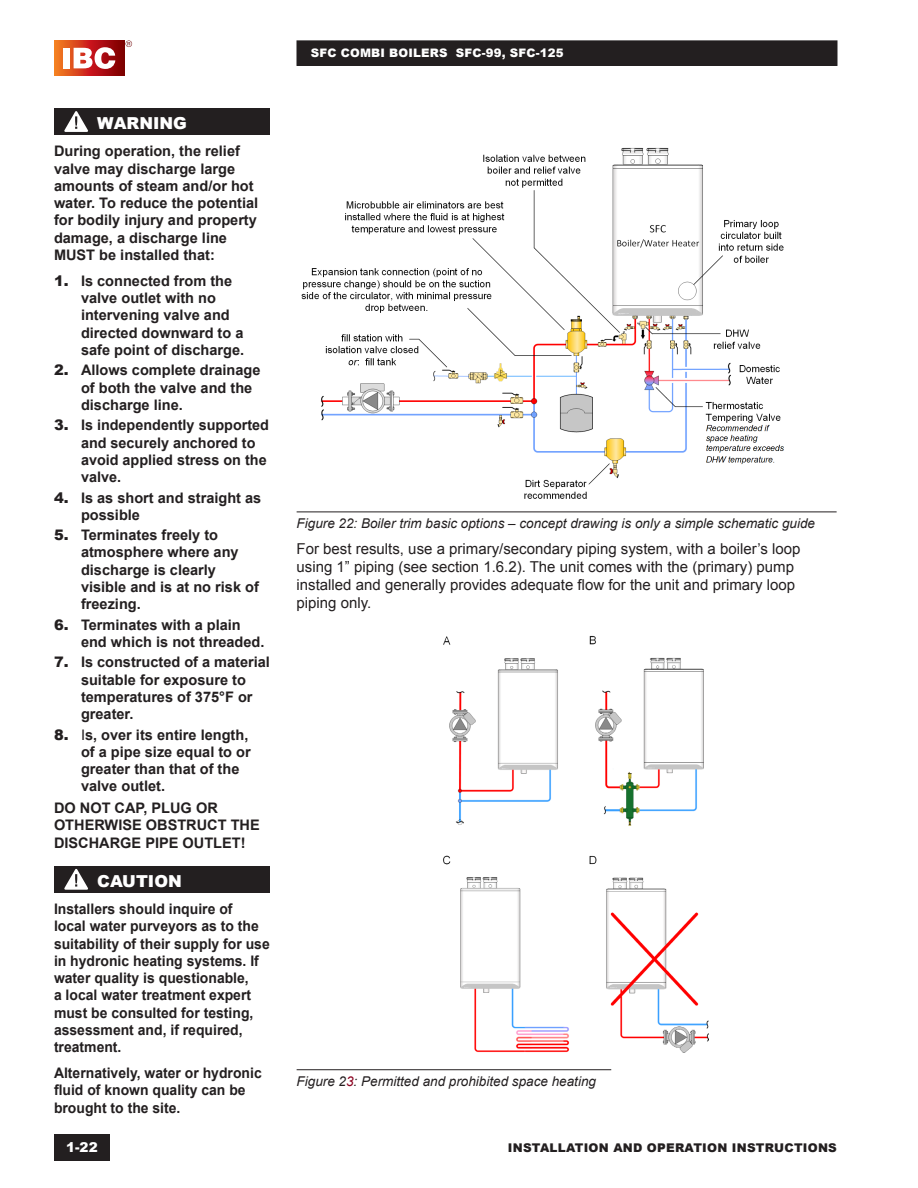
<style>
.page{position:relative;width:918px;height:1188px;background:#fff}
.page>*{position:absolute;margin:0;border:0;box-sizing:border-box;transform-origin:0 0}
.BODY_TEXT{font:900 16.5px "Arial";color:#fff}
.BODY_TEXT-2{font:15px/18px "Arial";color:#231f20}
.BODY_TEXT_NUMBER{font:700 14.55px/17.2px "Arial";color:#231f20}
.BODY_TEXT-3{font:700 14.55px/17.2px "Arial";color:#231f20;scale:.96 1}
.BODY_TEXT-4{font:700 14.55px/17.2px "Arial";color:#231f20}
.IMAGE_CAPTION{font:italic 13.5px "Arial";color:#231f20}
.t1{font:900 13.5px "Arial";color:#fff}
.t2{font:900 12px "Arial";letter-spacing:.02em;color:#231f20}
.t3{font:900 11.7px "Arial";letter-spacing:.015em;color:#fff}
.s1{font-weight:900}
.s2{font-weight:400}
.s3{color:#8a011f}
</style>
<div class="page">
<div style="left:54px;top:1134px;width:56px;height:27px;background:#231f20"></div>
<svg style="left:54px;top:41px;width:70px;height:35px"></svg>
<div style="left:63px;top:48px;width:6px;height:20px;background:#fff"></div>
<svg style="left:74px;top:47px;width:41px;height:22px"></svg>
<svg style="left:126px;top:41px;width:6px;height:6px"></svg>
<div style="left:297px;top:41px;width:540px;height:24px;background:#231f20"></div>
<div style="left:297px;top:40px;width:540px;height:26px;border:1px solid #231f20"></div>
<img style="left:301px;top:147px;width:483px;height:352px">
<hr style="left:297px;top:512px;width:540px;height:1px;background:#231f20">
<img style="left:443px;top:635px;width:266px;height:417px">
<hr style="left:297px;top:1069px;width:314px;height:1px;background:#231f20">
<div style="left:54px;top:108px;width:216px;height:27px;background:#231f20"></div>
<svg style="left:64px;top:111px;width:24px;height:21px"></svg>
<div style="left:54px;top:866px;width:216px;height:27px;background:#231f20"></div>
<svg style="left:64px;top:869px;width:24px;height:21px"></svg>
<p class="BODY_TEXT" style="left:97px;top:111px;width:91px">WARNING</p>
<p class="BODY_TEXT-4" style="left:54px;top:143px;width:206px">During operation, the relief valve may discharge large amounts of steam and/or hot water. To reduce the potential for bodily injury and property damage, a discharge line<br>MUST be installed that:</p>
<p class="BODY_TEXT_NUMBER" style="left:81px;top:273px;width:165px;text-indent:-27px"><span class="s1">1.</span> Is connected from the valve outlet with no intervening valve and directed downward to a safe point of discharge.</p>
<p class="BODY_TEXT_NUMBER" style="left:81px;top:362px;width:181px;text-indent:-27px"><span class="s1">2.</span> Allows complete drainage of both the valve and the discharge line.</p>
<p class="BODY_TEXT_NUMBER" style="left:81px;top:417px;width:190px;text-indent:-27px"><span class="s1">3.</span> Is independently supported and securely anchored to avoid applied stress on the valve.</p>
<p class="BODY_TEXT_NUMBER" style="left:81px;top:489px;width:182px;text-indent:-27px"><span class="s1">4.</span> Is as short and straight as possible</p>
<p class="BODY_TEXT_NUMBER" style="left:81px;top:527px;width:179px;text-indent:-27px"><span class="s1">5.</span> Terminates freely to atmosphere where any discharge is clearly visible and is at no risk of freezing.</p>
<p class="BODY_TEXT_NUMBER" style="left:81px;top:616px;width:185px;text-indent:-27px"><span class="s1">6.</span> Terminates with a plain end which is not threaded.</p>
<p class="BODY_TEXT_NUMBER" style="left:81px;top:654px;width:190px;text-indent:-27px"><span class="s1">7.</span> Is constructed of a material suitable for exposure to temperatures of 375°F or greater.</p>
<p class="BODY_TEXT_NUMBER" style="left:81px;top:726px;width:171px;text-indent:-27px"><span class="s1">8.</span> <span class="s2">I</span>s, over its entire length, of a pipe size equal to or greater than that of the valve outlet.</p>
<p class="BODY_TEXT-4" style="left:54px;top:800px;width:207px">DO NOT CAP, PLUG OR<br>OTHERWISE OBSTRUCT THE<br>DISCHARGE PIPE OUTLET!</p>
<p class="BODY_TEXT" style="left:97px;top:869px;width:86px">CAUTION</p>
<p class="BODY_TEXT-3" style="left:54px;top:901px;width:226px">Installers should inquire of<br>local water purveyors as to the suitability of their supply for use in hydronic heating systems. If water quality is questionable,<br>a local water treatment expert must be consulted for testing, assessment and, if required, treatment.</p>
<p class="BODY_TEXT-3" style="left:54px;top:1065px;width:218px">Alternatively, water or hydronic fluid of known quality can be brought to the site.</p>
<p class="t3" style="left:311px;top:45px;width:254px">SFC COMBI BOILERS SFC-99, SFC-125</p>
<p class="IMAGE_CAPTION" style="left:297px;top:515px;width:520px">Figure 22: Boiler trim basic options – concept drawing is only a simple schematic guide</p>
<p class="BODY_TEXT-2" style="left:297px;top:540px;width:505px">For best results, use a primary/secondary piping system, with a boiler’s loop using 1” piping (see section 1.6.2). The unit comes with the (primary) pump installed and generally provides adequate flow for the unit and primary loop piping only.</p>
<p class="IMAGE_CAPTION" style="left:297px;top:1073px;width:301px">Figure 2<span class="s3">3</span>: Permitted and prohibited space heating</p>
<p class="t1" style="left:66px;top:1138px;width:33px">1-22</p>
<p class="t2" style="left:508px;top:1139px;width:331px">INSTALLATION AND OPERATION INSTRUCTIONS</p>
</div>
